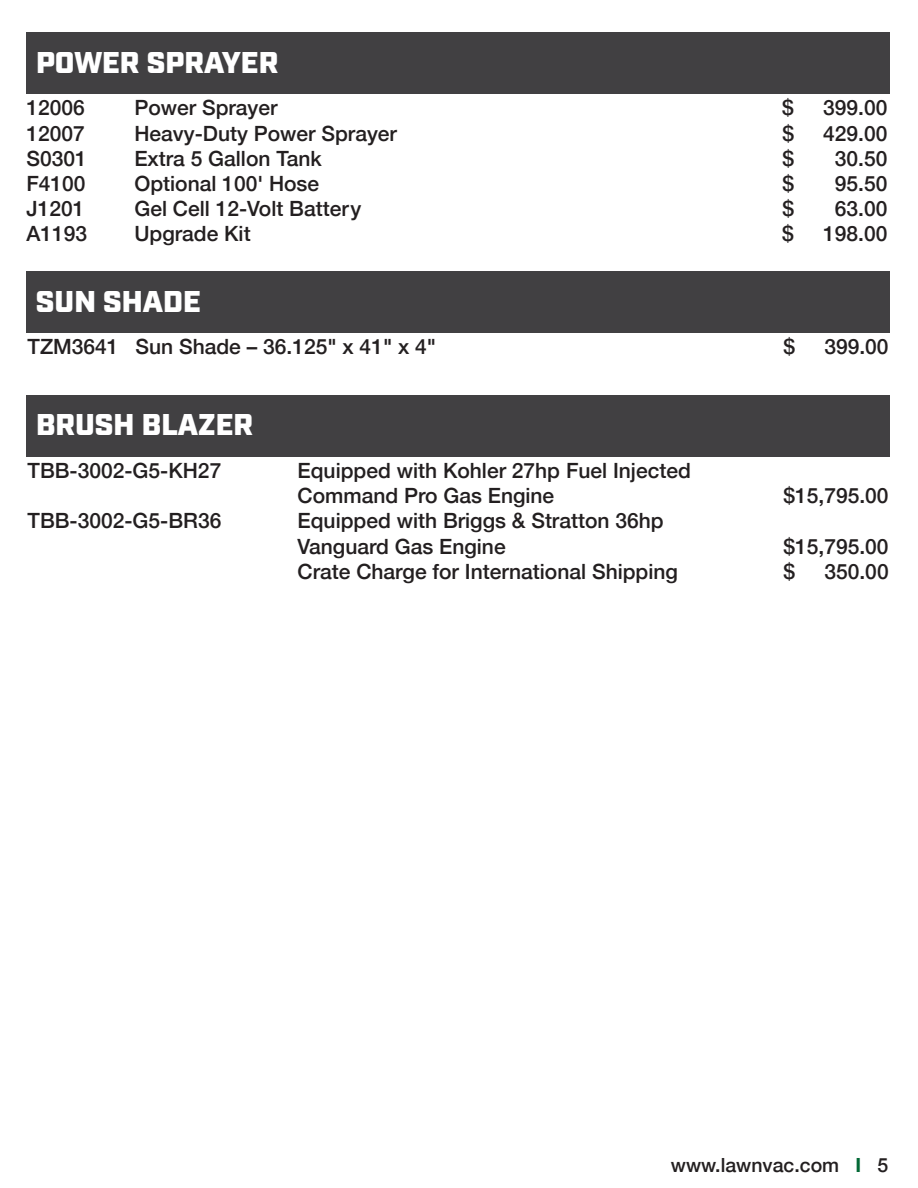
<style>
.page{position:relative;width:918px;height:1188px;background:#fff}
.page>*{position:absolute;margin:0;border:0;box-sizing:border-box;transform-origin:0 0}
.t1{font:900 30px "Industry";color:#fff}
.t2{font:500 21px/25.2px "Helvetica Neue";color:#231f20}
.t3{font:500 19.5px "Helvetica Neue";color:#231f20}
.s1{font-weight:700;color:#036936}
</style>
<div class="page">
<div style="left:26px;top:395px;width:864px;height:61px;background:#414042"></div>
<div style="left:26px;top:272px;width:864px;height:61px;background:#414042"></div>
<div style="left:26px;top:33px;width:864px;height:61px;background:#414042"></div>
<h1 class="t1" style="left:36px;top:44px;width:244px">POWER SPRAYER</h1>
<p class="t2" style="left:26px;top:94px;width:60px">12006</p>
<p class="t2" style="left:134px;top:94px;width:145px">Power Sprayer</p>
<p class="t2" style="left:782px;top:94px;width:13px">$</p>
<p class="t2" style="left:823px;top:94px;width:66px">399.00</p>
<p class="t2" style="left:26px;top:119px;width:60px">12007</p>
<p class="t2" style="left:134px;top:119px;width:264px">Heavy-Duty Power Sprayer</p>
<p class="t2" style="left:782px;top:119px;width:13px">$</p>
<p class="t2" style="left:823px;top:119px;width:66px">429.00</p>
<p class="t2" style="left:26px;top:144px;width:62px">S0301</p>
<p class="t2" style="left:134px;top:144px;width:189px">Extra 5 Gallon Tank</p>
<p class="t2" style="left:782px;top:144px;width:13px">$</p>
<p class="t2" style="left:835px;top:144px;width:54px">30.50</p>
<p class="t2" style="left:26px;top:169px;width:61px">F4100</p>
<p class="t2" style="left:134px;top:169px;width:186px">Optional 100' Hose</p>
<p class="t2" style="left:782px;top:169px;width:13px">$</p>
<p class="t2" style="left:835px;top:169px;width:54px">95.50</p>
<p class="t2" style="left:26px;top:195px;width:59px">J1201</p>
<p class="t2" style="left:134px;top:195px;width:228px">Gel Cell 12-Volt Batter y</p>
<p class="t2" style="left:782px;top:195px;width:13px">$</p>
<p class="t2" style="left:835px;top:195px;width:54px">63.00</p>
<p class="t2" style="left:26px;top:220px;width:62px">A1193</p>
<p class="t2" style="left:134px;top:220px;width:118px">Upgrade Kit</p>
<p class="t2" style="left:782px;top:220px;width:13px">$</p>
<p class="t2" style="left:823px;top:220px;width:66px">198.00</p>
<h1 class="t1" style="left:36px;top:283px;width:166px">SUN SHADE</h1>
<p class="t2" style="left:28px;top:333px;width:410px">TZM3641 Sun Shade – 36.125" x 41" x 4"</p>
<p class="t2" style="left:784px;top:333px;width:13px">$</p>
<p class="t2" style="left:824px;top:333px;width:66px">399.00</p>
<h1 class="t1" style="left:36px;top:407px;width:219px">BRUSH BLAZER</h1>
<p class="t2" style="left:28px;top:456px;width:195px">TBB-3002-G5-KH27</p>
<p class="t2" style="left:298px;top:456px;width:395px">Equipped with Kohler 27hp Fuel Injected<br>Command Pro Gas Engine</p>
<p class="t2" style="left:28px;top:507px;width:195px">TBB-3002-G5-BR36</p>
<p class="t2" style="left:298px;top:507px;width:368px">Equipped with Briggs &amp; Stratton 36hp<br>Vanguard Gas Engine</p>
<p class="t2" style="left:784px;top:481px;width:107px">$15,795.00</p>
<p class="t2" style="left:784px;top:532px;width:107px">$15,795.00</p>
<p class="t2" style="left:298px;top:557px;width:382px">Crate Charge for International Shipping</p>
<p class="t2" style="left:784px;top:557px;width:13px">$</p>
<p class="t2" style="left:824px;top:557px;width:66px">350.00</p>
<p class="t3" style="left:671px;top:1149px;width:219px">www.lawnvac.com <span class="s1">I</span> 5</p>
</div>
